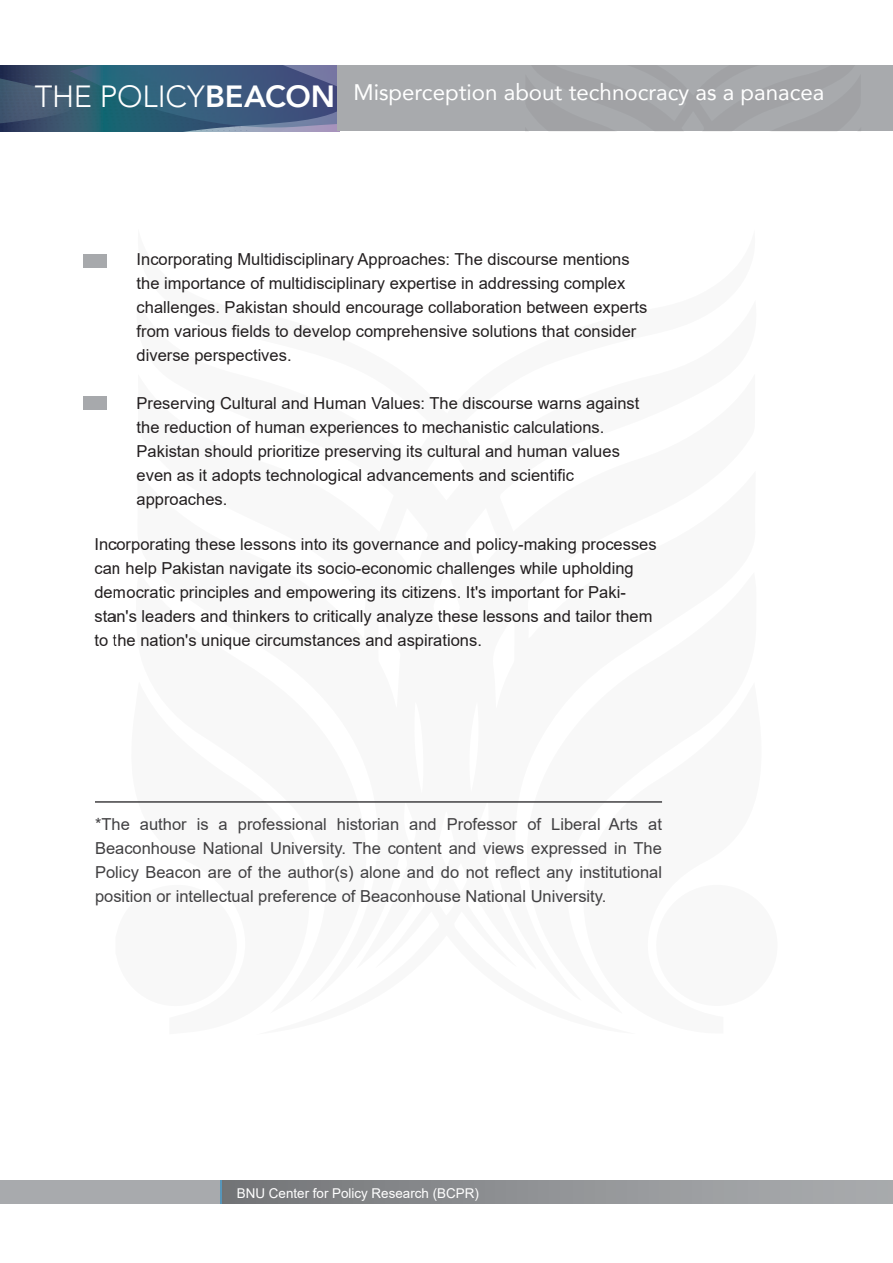
<style>
.page{position:relative;width:893px;height:1263px;background:#fff}
.page>*{position:absolute;margin:0;border:0;box-sizing:border-box;transform-origin:0 0}
.t1{font:22.5px "Avenir";color:#fff}
.t2{font:16.5px/24px "Arial";color:#231f20}
.t3{font:16.5px/24px "Arial";color:#414042;text-align:justify}
.t4{font:13.5px "Arial";color:#fff}
.s1{font-weight:300;font-size:30.6px}
.s2{font-weight:800;font-size:30.6px}
</style>
<div class="page">
<div style="left:656px;top:885px;width:122px;height:121px;background:#f8f8f8;border-radius:50%"></div>
<div style="left:83px;top:254px;width:23px;height:14px;background:#a7a9ac"></div>
<div style="left:83px;top:396px;width:23px;height:14px;background:#a7a9ac"></div>
<div style="left:0;top:1180px;width:318px;height:23px;background:#a8aaad"></div>
<div style="left:220px;top:1180px;width:673px;height:23px;background:linear-gradient(to right,#757679,#acaeb1)"></div>
<hr style="left:220px;top:1180px;width:2px;height:23px;background:#5796ba">
<hr style="left:95px;top:801px;width:567px;height:2px;background:#414042">
<svg style="left:0;top:65px;width:340px;height:66px;background:#3c5c7a"></svg>
<div style="left:337px;top:66px;width:556px;height:65px;background:#a8aaad"></div>
<h1 class="t1" style="left:35px;top:74px;width:791px"><span class="s1">THE POLICY</span><span class="s2">BEACON</span> Misperception about technocracy as a panacea</h1>
<p class="t2" style="left:137px;top:247px;width:512px">Incorporating Multidisciplinary Approaches: The discourse mentions the importance of multidisciplinary expertise in addressing complex challenges. Pakistan should encourage collaboration between experts from various fields to develop comprehensive solutions that consider diverse perspectives.</p>
<p class="t2" style="left:137px;top:391px;width:504px">Preserving Cultural and Human Values: The discourse warns against the reduction of human experiences to mechanistic calculations.<br>Pakistan should prioritize preserving its cultural and human values even as it adopts technological advancements and scientific approaches.</p>
<p class="t2" style="left:94px;top:532px;width:564px">Incorporating these lessons into its governance and policy-making processes can help Pakistan navigate its socio-economic challenges while upholding democratic principles and empowering its citizens. It's important for Paki&shy;stan's leaders and thinkers to critically analyze these lessons and tailor them to the nation's unique circumstances and aspirations.</p>
<p class="t3" style="left:95px;top:812px;width:568px">*The author is a professional historian and Professor of Liberal Arts at Beaconhouse National University. The content and views expressed in The Policy Beacon are of the author(s) alone and do not reflect any institutional position or intellectual preference of Beaconhouse National University.</p>
<p class="t4" style="left:237px;top:1183px;width:243px">BNU Center for Policy Research (BCPR)</p>
</div>
